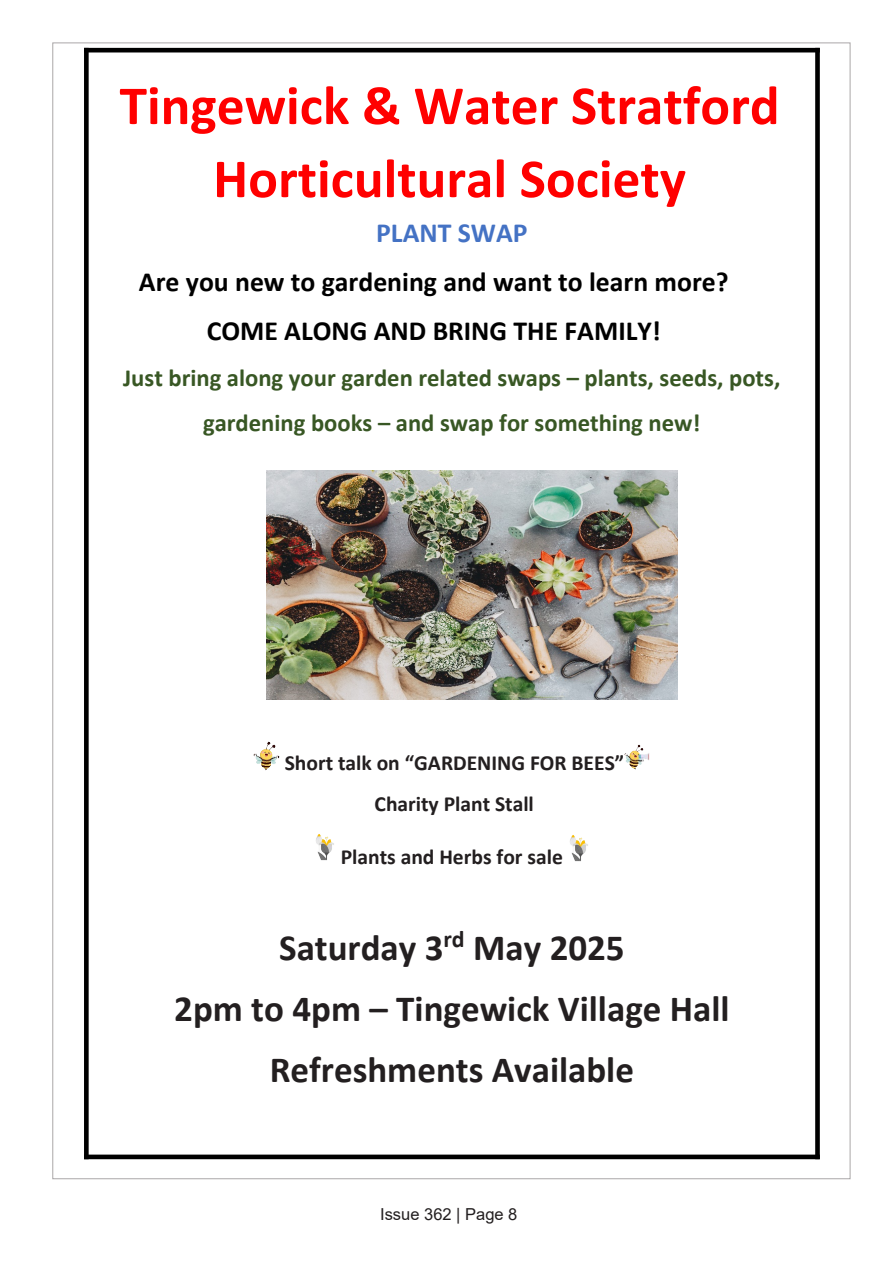
<style>
.page{position:relative;width:893px;height:1263px;background:#fff}
.page>*{position:absolute;margin:0;border:0;box-sizing:border-box;transform-origin:0 0}
.t1{font:700 55.5px/73.1px "Calibri";color:#f00;text-align:center}
.t2{font:700 37.05px/61.1px "Calibri";color:#231f20;text-align:center}
.t3{font:700 27.75px/48.9px "Calibri";color:#000;text-align:center}
.t4{font:700 27.75px "Calibri";color:#4472c4}
.t5{font:700 24.6px/44.8px "Calibri";color:#385724;text-align:center}
.t6{font:700 21.6px/40.8px "Calibri";color:#231f20;text-align:center}
.t7{font:16.5px "Arial";color:#231f20}
</style>
<div class="page">
<svg style="left:254px;top:742px;width:26px;height:28px"></svg>
<svg style="left:624px;top:745px;width:26px;height:24px"></svg>
<svg style="left:316px;top:834px;width:18px;height:27px"></svg>
<svg style="left:570px;top:835px;width:18px;height:27px"></svg>
<img style="left:267px;top:470px;width:411px;height:230px">
<div style="left:84px;top:48px;width:5px;height:1111px;background:#000"></div>
<div style="left:815px;top:48px;width:5px;height:1111px;background:#000"></div>
<hr style="left:84px;top:48px;width:736px;height:4px;background:#000">
<div style="left:84px;top:1154px;width:736px;height:5px;background:#000"></div>
<h1 class="t1" style="left:120px;top:68px;width:662px">Tingewick &amp; Water Stratford<br>Horticultural Society</h1>
<p class="t4" style="left:376px;top:214px;width:153px">PLANT SWAP</p>
<p class="t3" style="left:139px;top:257px;width:591px">Are you new to gardening and want to learn more?<br>COME ALONG AND BRING THE FAMILY!</p>
<p class="t5" style="left:123px;top:355px;width:659px">Just bring along your garden related swaps – plants, seeds, pots, gardening books – and swap for something new!</p>
<p class="t6" style="left:285px;top:742px;width:341px">Short talk on “GARDENING FOR BEES”<br>Charity Plant Stall</p>
<p class="t6" style="left:341px;top:836px;width:224px">Plants and Herbs for sale</p>
<h2 class="t2" style="left:174px;top:916px;width:557px">Saturday 3<sup>rd</sup> May 2025<br>2pm to 4pm – Tingewick Village Hall<br>Refreshments Available</h2>
<p class="t7" style="left:380px;top:1203px;width:139px">Issue 362 | Page 8</p>
</div>
